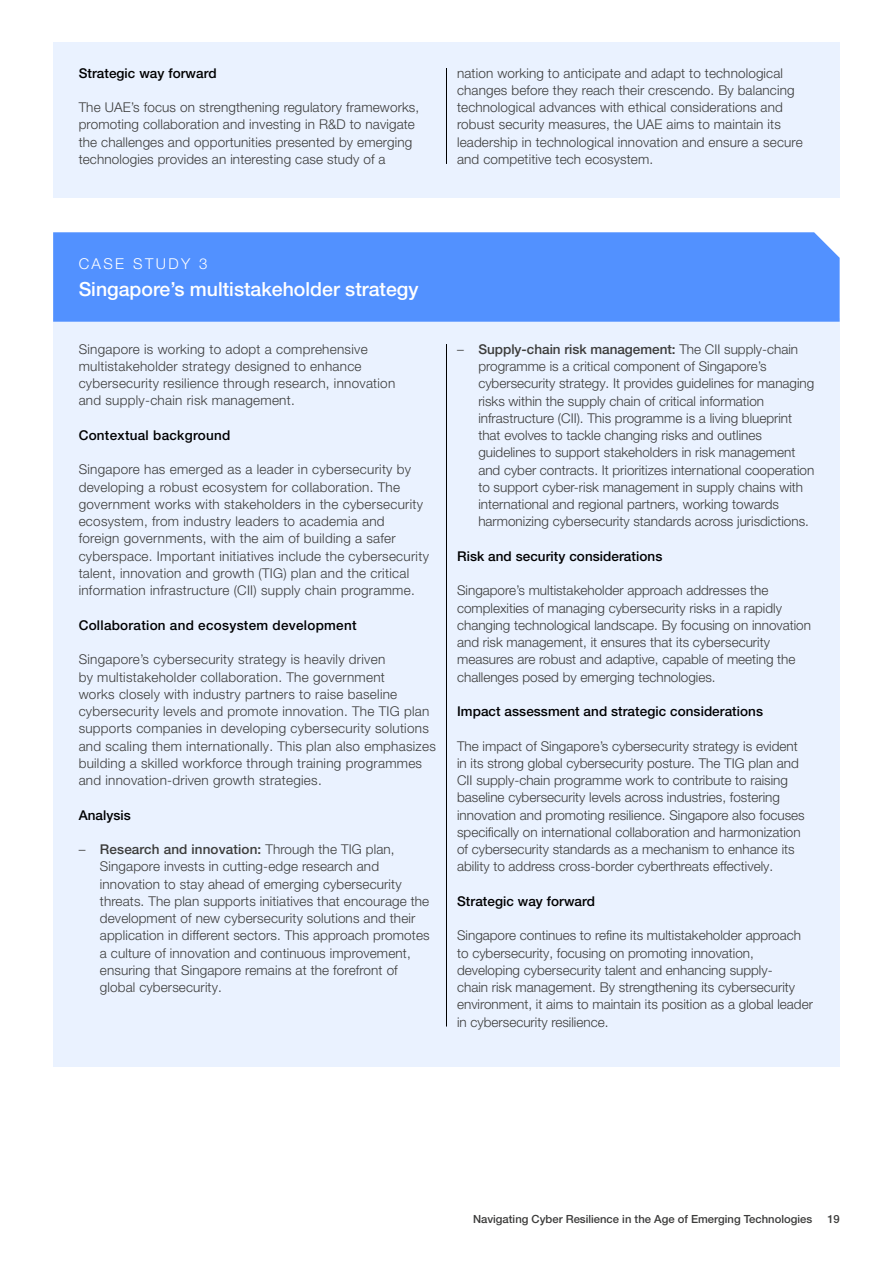
<style>
.page{position:relative;width:893px;height:1263px;background:#fff}
.page>*{position:absolute;margin:0;border:0;box-sizing:border-box;transform-origin:0 0}
.t1{font:500 19.5px "Helvetica Neue LT Pro";color:#fff}
.t2{font:300 15px "Helvetica Neue LT Pro";letter-spacing:.16em;color:#fff}
.t3{font:300 13.5px/17.2px "Helvetica Neue LT Pro";letter-spacing:.01em;color:#3c3c3b}
.t4{font:500 13.5px "Helvetica Neue LT Pro";letter-spacing:.005em;color:#000}
.t5{font:500 11.25px "Helvetica Neue LT Pro";color:#3c3c3b}
.s1{font-weight:500}
</style>
<div class="page">
<div style="left:53px;top:319px;width:787px;height:748px;background:#eaf2ff"></div>
<hr style="left:446px;top:344px;width:1px;height:682px;background:#000">
<div style="left:53px;top:232px;width:787px;height:90px;background:#5291ff"></div>
<div style="left:53px;top:43px;width:787px;height:155px;background:#eaf2ff"></div>
<hr style="left:446px;top:68px;width:1px;height:96px;background:#000">
<p class="t4" style="left:79px;top:65px;width:139px">Strategic way forward</p>
<p class="t3" style="left:79px;top:98px;width:342px">The UAE’s focus on strengthening regulatory frameworks, promoting collaboration and investing in R&amp;D to navigate the challenges and opportunities presented by emerging technologies provides an interesting case study of a</p>
<p class="t3" style="left:457px;top:64px;width:347px">nation working to anticipate and adapt to technological changes before they reach their crescendo. By balancing technological advances with ethical considerations and robust security measures, the UAE aims to maintain its leadership in technological innovation and ensure a secure and competitive tech ecosystem.</p>
<p class="t2" style="left:79px;top:254px;width:130px">CASE STUDY 3</p>
<h1 class="t1" style="left:79px;top:277px;width:341px">Singapore’s multistakeholder strategy</h1>
<p class="t3" style="left:79px;top:340px;width:318px">Singapore is working to adopt a comprehensive multistakeholder strategy designed to enhance cybersecurity resilience through research, innovation and supply-chain risk management.</p>
<p class="t4" style="left:79px;top:427px;width:153px">Contextual background</p>
<p class="t3" style="left:79px;top:461px;width:352px">Singapore has emerged as a leader in cybersecurity by developing a robust ecosystem for collaboration. The government works with stakeholders in the cybersecurity ecosystem, from industry leaders to academia and foreign governments, with the aim of building a safer cyberspace. Important initiatives include the cybersecurity talent, innovation and growth (TIG) plan and the critical information infrastructure (CII) supply chain programme.</p>
<p class="t4" style="left:79px;top:617px;width:279px">Collaboration and ecosystem development</p>
<p class="t3" style="left:79px;top:650px;width:359px">Singapore’s cybersecurity strategy is heavily driven<br>by multistakeholder collaboration. The government<br>works closely with industry partners to raise baseline cybersecurity levels and promote innovation. The TIG plan supports companies in developing cybersecurity solutions and scaling them internationally. This plan also emphasizes building a skilled workforce through training programmes and innovation-driven growth strategies.</p>
<p class="t4" style="left:79px;top:807px;width:54px">Analysis</p>
<p class="t3" style="left:100px;top:840px;width:331px;text-indent:-21px">– <span class="s1">Research and innovation:</span> Through the TIG plan, Singapore invests in cutting-edge research and innovation to stay ahead of emerging cybersecurity threats. The plan supports initiatives that encourage the development of new cybersecurity solutions and their application in different sectors. This approach promotes a culture of innovation and continuous improvement, ensuring that Singapore remains at the forefront of global cybersecurity.</p>
<p class="t3" style="left:478px;top:340px;width:337px;text-indent:-21px">– <span class="s1">Supply-chain risk management:</span> The CII supply-chain programme is a critical component of Singapore’s cybersecurity strategy. It provides guidelines for managing risks within the supply chain of critical information infrastructure (CII). This programme is a living blueprint that evolves to tackle changing risks and outlines guidelines to support stakeholders in risk management and cyber contracts. It prioritizes international cooperation to support cyber-risk management in supply chains with international and regional partners, working towards harmonizing cybersecurity standards across jurisdictions.</p>
<p class="t4" style="left:457px;top:548px;width:207px">Risk and security considerations</p>
<p class="t3" style="left:457px;top:582px;width:355px">Singapore’s multistakeholder approach addresses the complexities of managing cybersecurity risks in a rapidly changing technological landscape. By focusing on innovation and risk management, it ensures that its cybersecurity measures are robust and adaptive, capable of meeting the challenges posed by emerging technologies.</p>
<p class="t4" style="left:457px;top:703px;width:307px">Impact assessment and strategic considerations</p>
<p class="t3" style="left:457px;top:737px;width:349px">The impact of Singapore’s cybersecurity strategy is evident in its strong global cybersecurity posture. The TIG plan and CII supply-chain programme work to contribute to raising baseline cybersecurity levels across industries, fostering innovation and promoting resilience. Singapore also focuses specifically on international collaboration and harmonization of cybersecurity standards as a mechanism to enhance its ability to address cross-border cyberthreats effectively.</p>
<p class="t4" style="left:457px;top:893px;width:139px">Strategic way forward</p>
<p class="t3" style="left:457px;top:927px;width:357px">Singapore continues to refine its multistakeholder approach to cybersecurity, focusing on promoting innovation, developing cybersecurity talent and enhancing supply-<br>chain risk management. By strengthening its cybersecurity environment, it aims to maintain its position as a global leader in cybersecurity resilience.</p>
<p class="t5" style="left:473px;top:1212px;width:341px">Navigating Cyber Resilience in the Age of Emerging Technologies</p>
<p class="t5" style="left:827px;top:1212px;width:14px">19</p>
</div>
